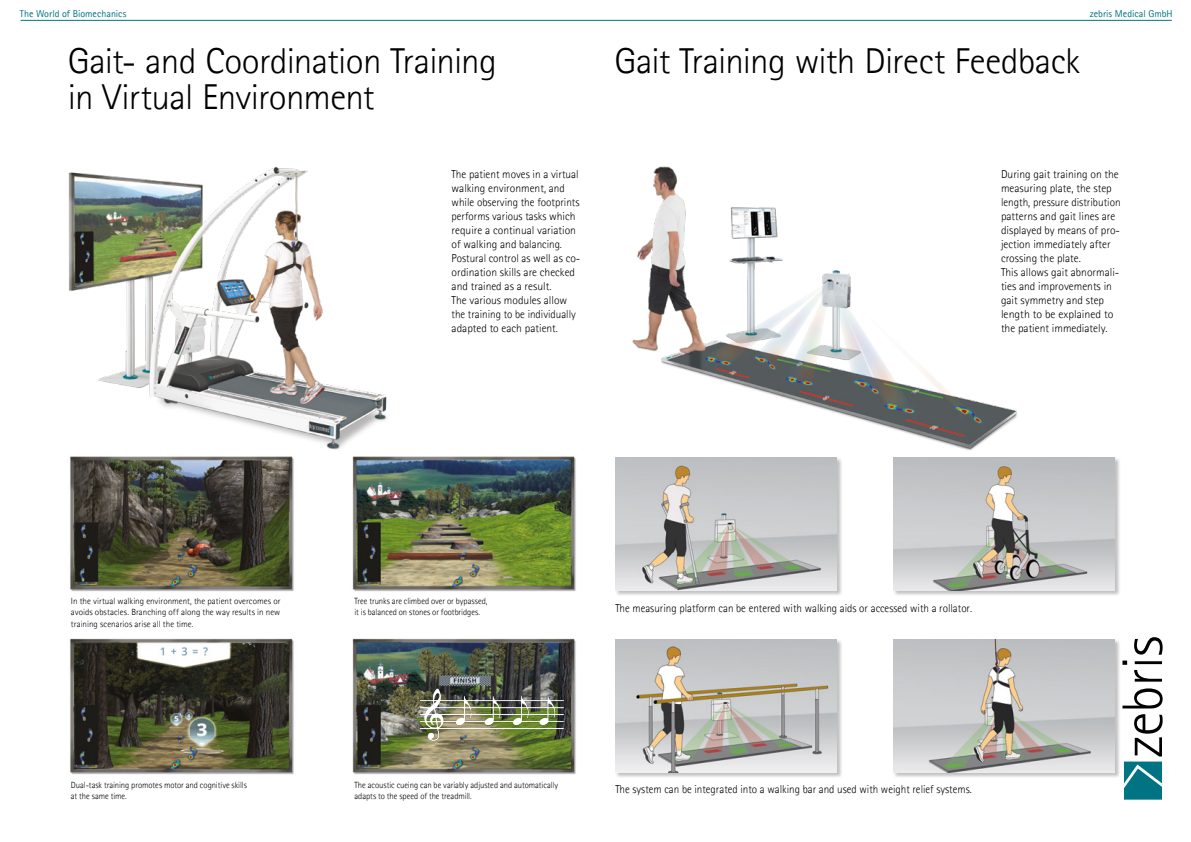
<style>
.page{position:relative;width:1191px;height:842px;background:#fff}
.page>*{position:absolute;margin:0;border:0;box-sizing:border-box;transform-origin:0 0}
.t1{font:300 36px/36px "Rotis Sans Serif Pro";letter-spacing:-.02em;color:#000}
.t2{font:300 11.5px/14px "Rotis Sans Serif Pro";color:#000}
.t3{font:300 11.5px "Rotis Sans Serif Pro";color:#000;scale:.96 1}
.t4{font:10px "Rotis Sans Serif Pro";color:#007482}
.t5{font:300 9px/11.1px "Rotis Sans Serif Pro";letter-spacing:-.005em;color:#000;scale:.96 1}
.t6{font:300 9px/11.1px "Rotis Sans Serif Pro";letter-spacing:-.005em;color:#000;text-align:justify}
</style>
<div class="page">
<img style="left:68px;top:167px;width:319px;height:283px">
<img style="left:632px;top:166px;width:385px;height:285px">
<div style="left:615px;top:639px;width:227px;height:139px;background:#000;opacity:.25"></div>
<img style="left:615px;top:639px;width:221px;height:133px">
<div style="left:893px;top:639px;width:227px;height:139px;background:#000;opacity:.25"></div>
<img style="left:893px;top:639px;width:221px;height:133px">
<div style="left:893px;top:457px;width:227px;height:139px;background:#000;opacity:.25"></div>
<img style="left:893px;top:457px;width:221px;height:133px">
<div style="left:615px;top:457px;width:227px;height:139px;background:#000;opacity:.25"></div>
<img style="left:615px;top:457px;width:221px;height:133px">
<img style="left:70px;top:456px;width:224px;height:136px">
<img style="left:352px;top:638px;width:224px;height:137px">
<img style="left:352px;top:456px;width:224px;height:136px">
<img style="left:70px;top:638px;width:224px;height:137px">
<img style="left:411px;top:684px;width:157px;height:59px">
<hr style="left:21px;top:20px;width:1150px;height:1px;background:#007482">
<svg style="left:1122px;top:637px;width:40px;height:163px"></svg>
<p class="t4" style="left:20px;top:8px;width:108px">The World of Biomechanics</p>
<p class="t4" style="left:1089px;top:8px;width:84px">zebris Medical GmbH</p>
<h1 class="t1" style="left:68px;top:44px;width:431px">Gait- and Coordination Training in Virtual Environment</h1>
<h1 class="t1" style="left:614px;top:44px;width:467px">Gait Training with Direct Feedback</h1>
<p class="t2" style="left:451px;top:167px;width:130px">The patient moves in a virtual walking environment, and while observing the footprints performs various tasks which require a continual variation of walking and balancing.<br>Postural control as well as co&shy;ordination skills are checked and trained as a result.<br>The various modules allow the training to be individually adapted to each patient.</p>
<p class="t2" style="left:1001px;top:167px;width:121px">During gait training on the measuring plate, the step length, pressure distribution patterns and gait lines are displayed by means of pro&shy;jection immediately after crossing the plate.<br>This allows gait abnormali&shy;ties and improvements in gait symmetry and step length to be explained to the patient immediately.</p>
<p class="t6" style="left:71px;top:596px;width:211px">In the virtual walking environment, the patient overcomes or avoids obstacles. Branching off along the way results in new training scenarios arise all the time.</p>
<p class="t5" style="left:71px;top:779px;width:185px">Dual-task training promotes motor and cognitive skills at the same time.</p>
<p class="t5" style="left:354px;top:596px;width:140px">Tree trunks are climbed over or bypassed, it is balanced on stones or footbridges.</p>
<p class="t3" style="left:615px;top:601px;width:373px">The measuring platform can be entered with walking aids or accessed with a rollator.</p>
<p class="t5" style="left:354px;top:779px;width:214px">The acoustic cueing can be variably adjusted and automatically adapts to the speed of the treadmill.</p>
<p class="t3" style="left:615px;top:783px;width:373px">The system can be integrated into a walking bar and used with weight relief systems.</p>
</div>
